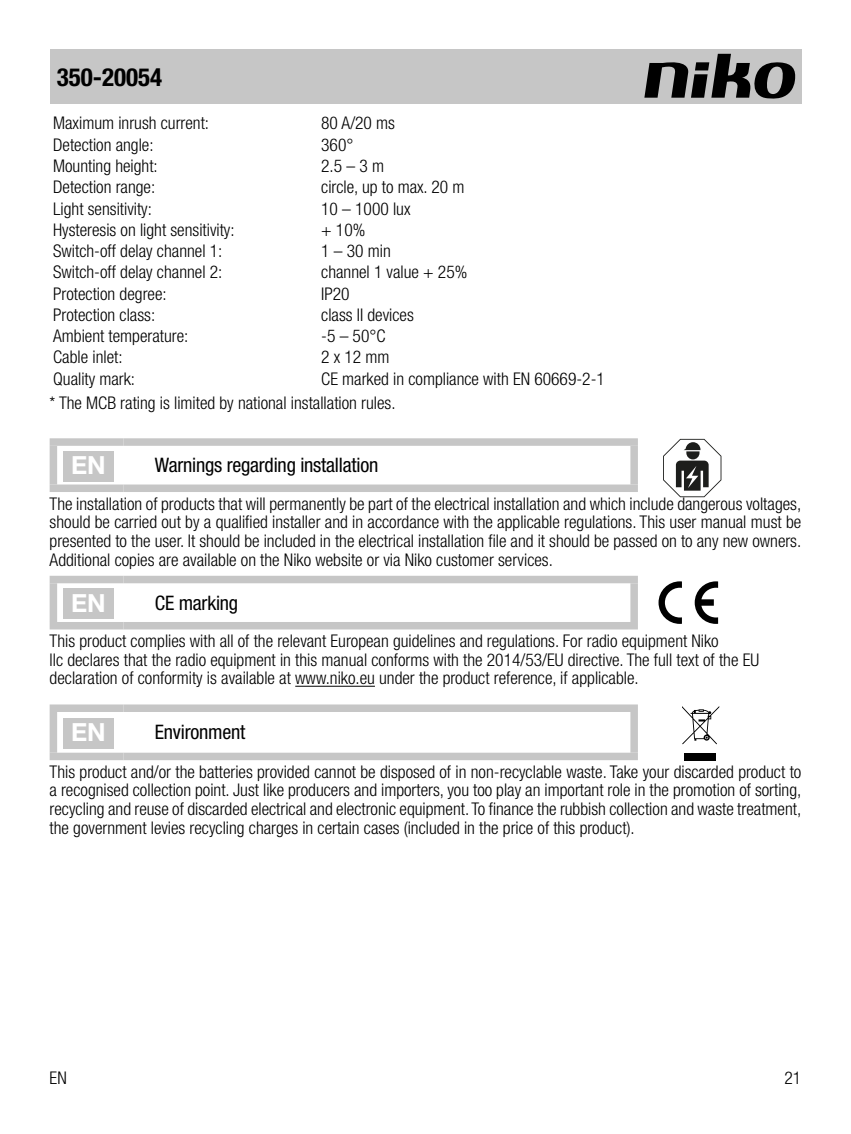
<style>
.page{position:relative;width:851px;height:1134px;background:#fff}
.page>*{position:absolute;margin:0;border:0;box-sizing:border-box;transform-origin:0 0}
.t1{font:700 condensed 25px "Helvetica Neue LT Pro";color:#000}
.t2{font:700 25px "Helvetica Neue LT Pro";color:#fff}
.t3{font:condensed 20px "Helvetica Neue LT Pro";letter-spacing:-.01em;color:#000}
.t4{font:300 condensed 17.5px/18.8px "Helvetica Neue LT Pro";color:#000}
</style>
<div class="page">
<div style="left:50px;top:50px;width:751px;height:54px;background:#c6c6c6"></div>
<svg style="left:644px;top:54px;width:151px;height:45px"></svg>
<hr style="left:295px;top:686px;width:80px;height:1px;background:#000">
<div style="left:50px;top:438px;width:73px;height:8px;background:#c6c6c6"></div>
<div style="left:50px;top:446px;width:7px;height:38px;background:#c6c6c6"></div>
<div style="left:123px;top:438px;width:514px;height:8px;background:#c6c6c6"></div>
<div style="left:630px;top:446px;width:7px;height:38px;background:#c6c6c6"></div>
<div style="left:50px;top:484px;width:73px;height:8px;background:#c6c6c6"></div>
<div style="left:123px;top:484px;width:514px;height:8px;background:#c6c6c6"></div>
<div style="left:63px;top:451px;width:50px;height:30px;background:#c6c6c6"></div>
<svg style="left:663px;top:439px;width:58px;height:58px"></svg>
<div style="left:50px;top:576px;width:73px;height:7px;background:#c6c6c6"></div>
<div style="left:50px;top:583px;width:7px;height:39px;background:#c6c6c6"></div>
<div style="left:123px;top:576px;width:514px;height:7px;background:#c6c6c6"></div>
<div style="left:630px;top:583px;width:7px;height:39px;background:#c6c6c6"></div>
<div style="left:50px;top:622px;width:73px;height:7px;background:#c6c6c6"></div>
<div style="left:123px;top:622px;width:514px;height:7px;background:#c6c6c6"></div>
<div style="left:63px;top:588px;width:50px;height:31px;background:#c6c6c6"></div>
<svg style="left:694px;top:581px;width:24px;height:43px"></svg>
<svg style="left:658px;top:581px;width:23px;height:43px"></svg>
<div style="left:50px;top:704px;width:73px;height:8px;background:#c6c6c6"></div>
<div style="left:50px;top:712px;width:7px;height:41px;background:#c6c6c6"></div>
<div style="left:123px;top:704px;width:514px;height:8px;background:#c6c6c6"></div>
<div style="left:630px;top:712px;width:7px;height:41px;background:#c6c6c6"></div>
<div style="left:50px;top:753px;width:73px;height:7px;background:#c6c6c6"></div>
<div style="left:123px;top:753px;width:514px;height:7px;background:#c6c6c6"></div>
<div style="left:63px;top:718px;width:50px;height:30px;background:#c6c6c6"></div>
<svg style="left:682px;top:706px;width:37px;height:38px"></svg>
<div style="left:684px;top:753px;width:31px;height:7px;background:#000"></div>
<h1 class="t1" style="left:57px;top:62px;width:107px">350-20054</h1>
<p class="t4" style="left:53px;top:114px;width:157px">Maximum inrush current:</p>
<p class="t4" style="left:321px;top:114px;width:75px">80 A/20 ms</p>
<p class="t4" style="left:53px;top:135px;width:102px">Detection angle:</p>
<p class="t4" style="left:321px;top:135px;width:34px">360°</p>
<p class="t4" style="left:53px;top:156px;width:106px">Mounting height:</p>
<p class="t4" style="left:321px;top:156px;width:64px">2.5 – 3 m</p>
<p class="t4" style="left:53px;top:178px;width:104px">Detection range:</p>
<p class="t4" style="left:321px;top:178px;width:145px">circle, up to max. 20 m</p>
<p class="t4" style="left:53px;top:199px;width:100px">Light sensitivity:</p>
<p class="t4" style="left:321px;top:199px;width:91px">10 – 1000 lux</p>
<p class="t4" style="left:53px;top:220px;width:183px">Hysteresis on light sensitivity:</p>
<p class="t4" style="left:321px;top:220px;width:46px">+ 10%</p>
<p class="t4" style="left:53px;top:241px;width:171px">Switch-off delay channel 1:</p>
<p class="t4" style="left:321px;top:241px;width:71px">1 – 30 min</p>
<p class="t4" style="left:53px;top:263px;width:171px">Switch-off delay channel 2:</p>
<p class="t4" style="left:321px;top:263px;width:148px">channel 1 value + 25%</p>
<p class="t4" style="left:53px;top:284px;width:115px">Protection degree:</p>
<p class="t4" style="left:321px;top:284px;width:30px">IP20</p>
<p class="t4" style="left:53px;top:305px;width:103px">Protection class:</p>
<p class="t4" style="left:321px;top:305px;width:94px">class II devices</p>
<p class="t4" style="left:53px;top:326px;width:137px">Ambient temperature:</p>
<p class="t4" style="left:321px;top:326px;width:66px">-5 – 50°C</p>
<p class="t4" style="left:53px;top:348px;width:71px">Cable inlet:</p>
<p class="t4" style="left:321px;top:348px;width:70px">2 x 12 mm</p>
<p class="t4" style="left:53px;top:369px;width:83px">Quality mark:</p>
<p class="t4" style="left:50px;top:366px;width:556px;line-height:24.5px;text-indent:271px">CE marked in compliance with EN 60669-2-1 * The MCB rating is limited by national installation rules.</p>
<h1 class="t2" style="left:71px;top:450px;width:36px">EN</h1>
<p class="t3" style="left:155px;top:454px;width:225px">Warnings regarding installation</p>
<p class="t4" style="left:50px;top:494px;width:753px;text-align:justify">The installation of products that will permanently be part of the electrical installation and which include dangerous voltages, should be carried out by a qualified installer and in accordance with the applicable regulations. This user manual must be presented to the user. It should be included in the electrical installation file and it should be passed on to any new owners.<br>Additional copies are available on the Niko website or via Niko customer services.</p>
<h1 class="t2" style="left:71px;top:587px;width:36px">EN</h1>
<p class="t3" style="left:155px;top:591px;width:85px">CE marking</p>
<p class="t4" style="left:50px;top:631px;width:711px">This product complies with all of the relevant European guidelines and regulations. For radio equipment Niko<br>llc declares that the radio equipment in this manual conforms with the 2014/53/EU directive. The full text of the EU declaration of conformity is available at www.niko.eu under the product reference, if applicable.</p>
<h1 class="t2" style="left:71px;top:717px;width:36px">EN</h1>
<p class="t3" style="left:155px;top:721px;width:92px">Environment</p>
<p class="t4" style="left:50px;top:762px;width:753px;text-align:justify">This product and/or the batteries provided cannot be disposed of in non-recyclable waste. Take your discarded product to a recognised collection point. Just like producers and importers, you too play an important role in the promotion of sorting, recycling and reuse of discarded electrical and electronic equipment. To finance the rubbish collection and waste treatment, the government levies recycling charges in certain cases (included in the price of this product).</p>
<p class="t4" style="left:50px;top:1069px;width:19px">EN</p>
<p class="t4" style="left:784px;top:1069px;width:18px">21</p>
</div>
